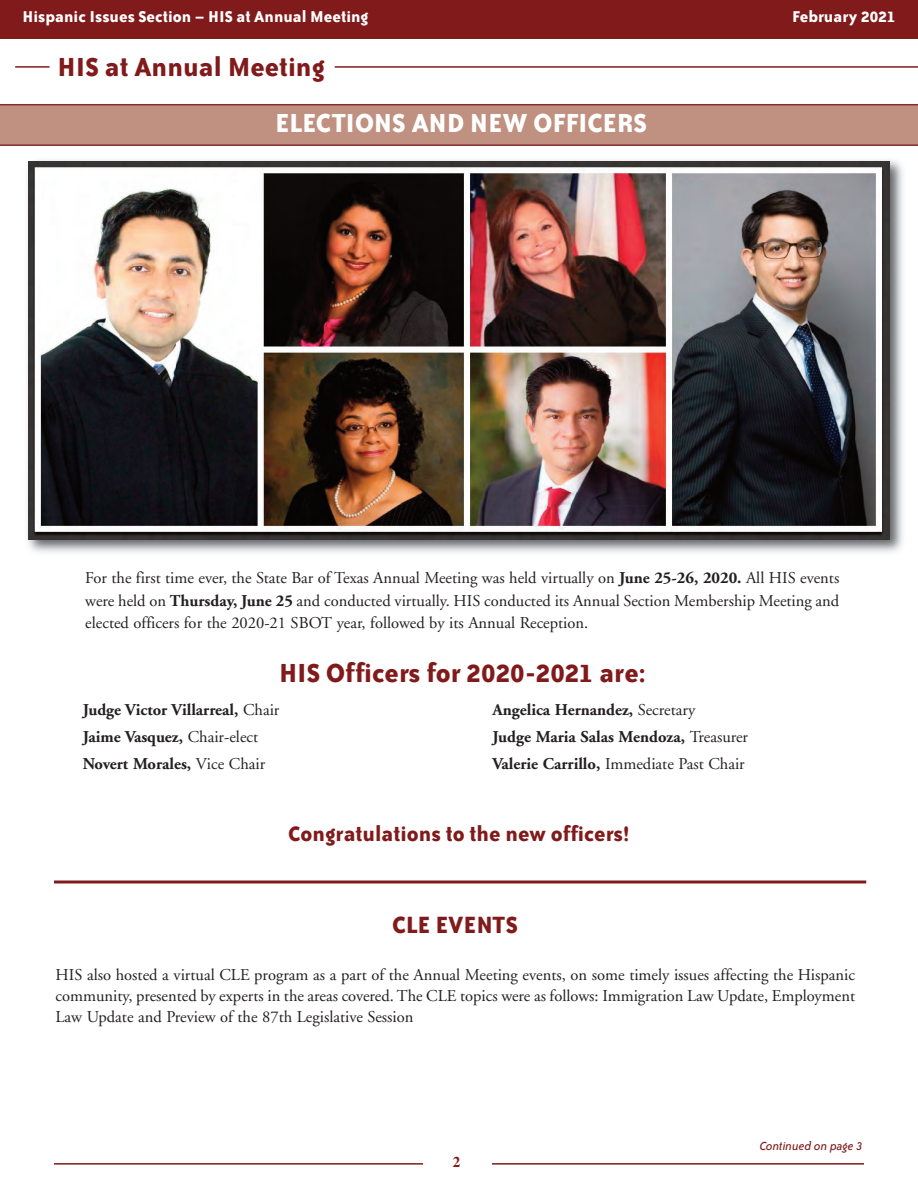
<style>
.page{position:relative;width:918px;height:1188px;background:#fff}
.page>*{position:absolute;margin:0;border:0;box-sizing:border-box;transform-origin:0 0}
.t1{font:700 30px "Bailey Sans ITC";color:#811a1b}
.t2{font:700 30px "Bailey Sans ITC";color:#fff}
.t3{font:700 27px "Bailey Sans ITC";color:#811a1b}
.t4{font:700 24px "Bailey Sans ITC";color:#811a1b}
.t5{font:700 18px "Bailey Sans ITC";color:#fff}
.t6{font:16.5px/22.5px "Adobe Garamond";color:#231f20;text-align:justify}
.t7{font:700 16.5px/27px "Adobe Garamond";color:#231f20}
.t8{font:700 15px "Times";color:#811a1b}
.t9{font:italic 13.5px "Bailey Sans ITC";color:#811a1b}
.s1{font-weight:700}
.s2{font-weight:400}
</style>
<div class="page">
<hr style="left:54px;top:1163px;width:810px;height:2px;background:#811a1b">
<div style="left:424px;top:1155px;width:68px;height:18px;background:#fff"></div>
<div style="left:0;top:0;width:918px;height:39px;background:#811a1b"></div>
<svg style="left:0;top:104px;width:918px;height:42px;background:#bb897b"></svg>
<hr style="left:15px;top:66px;width:35px;height:2px;background:#811a1b">
<hr style="left:335px;top:66px;width:583px;height:2px;background:#811a1b">
<img style="left:27px;top:160px;width:876px;height:392px">
<img style="left:29px;top:162px;width:860px;height:378px">
<svg style="left:54px;top:880px;width:812px;height:4px;background:#a05353"></svg>
<p class="t5" style="left:22px;top:10px;width:348px">Hispanic Issues Section – HIS at Annual Meeting</p>
<p class="t5" style="left:792px;top:10px;width:105px">February 2021</p>
<h1 class="t1" style="left:58px;top:56px;width:269px">HIS at Annual Meeting</h1>
<h1 class="t2" style="left:275px;top:113px;width:374px">ELECTIONS AND NEW OFFICERS</h1>
<p class="t6" style="left:85px;top:568px;width:756px">For the first time ever, the State Bar of Texas Annual Meeting was held virtually on <span class="s1">June 25-26, 2020.</span> All HIS events were held on <span class="s1">Thursday, June 25</span> and conducted virtually. HIS conducted its Annual Section Membership Meeting and elected officers for the 2020-21 SBOT year, followed by its Annual Reception.</p>
<h1 class="t1" style="left:279px;top:663px;width:368px">HIS Officers for 2020-2021 are:</h1>
<p class="t7" style="left:83px;top:698px;width:198px">Judge Victor Villarreal, <span class="s2">Chair<br></span>Jaime Vasquez, <span class="s2">Chair-elect<br></span>Novert Morales, <span class="s2">Vice Chair</span></p>
<p class="t7" style="left:493px;top:698px;width:257px">Angelica Hernandez, <span class="s2">Secretary<br></span>Judge Maria Salas Mendoza, <span class="s2">Treasurer<br></span>Valerie Carrillo, <span class="s2">Immediate Past Chair</span></p>
<h3 class="t4" style="left:289px;top:826px;width:342px">Congratulations to the new officers!</h3>
<h2 class="t3" style="left:392px;top:915px;width:127px">CLE EVENTS</h2>
<p class="t6" style="left:56px;top:966px;width:801px;line-height:21px">HIS also hosted a virtual CLE program as a part of the Annual Meeting events, on some timely issues affecting the Hispanic community, presented by experts in the areas covered. The CLE topics were as follows: Immigration Law Update, Employment Law Update and Preview of the 87th Legislative Session</p>
<p class="t8" style="left:453px;top:1157px;width:9px">2</p>
<p class="t9" style="left:760px;top:1141px;width:104px">Continued on page 3</p>
</div>
